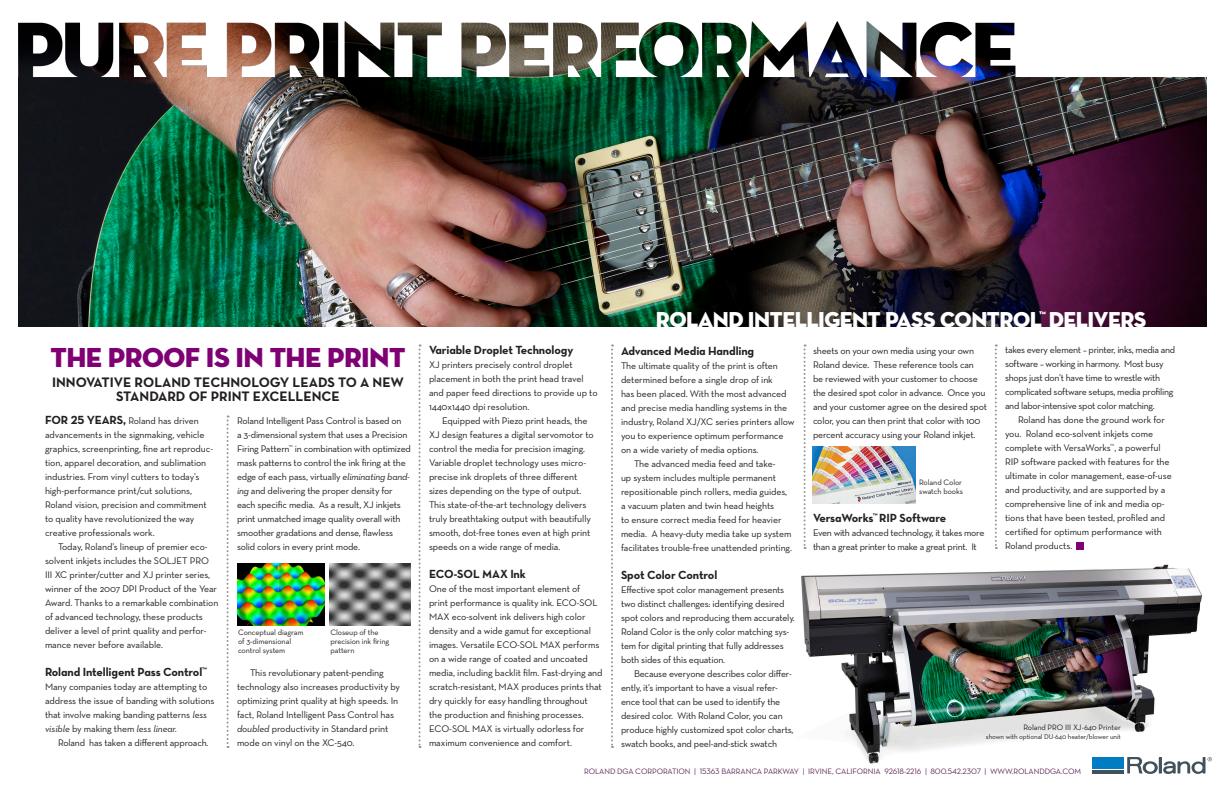
<style>
.page{position:relative;width:1224px;height:792px;background:#fff}
.page>*{position:absolute;margin:0;border:0;box-sizing:border-box;transform-origin:0 0}
.t1{font:28px "Neutra Disp Titling";letter-spacing:-.02em;color:#7f0074}
.t2{font:22px "Neutra Disp Titling";letter-spacing:-.02em;color:#fff}
.t3{font:14px/14px "Neutra Text Bold Alt";color:#231f20;text-align:center}
.t4{font:12px "Neutra Text Bold Alt";letter-spacing:-.01em;color:#231f20}
.t5{font:9.8px/14px "Neutra Text";letter-spacing:-.015em;color:#231f20}
.t6{font:8px/9px "Neutra Text";letter-spacing:-.01em;color:#231f20}
.t7{font:8px "Neutra Text Book Alt";letter-spacing:-.01em;color:#622759}
.t8{font:7px "Neutra Text";letter-spacing:-.01em;color:#231f20}
.s1{font-family:"Neutra Text Bold Alt";font-size:12px}
.s2{font-style:italic}
</style>
<div class="page">
<img style="left:801px;top:516px;width:402px;height:253px">
<img style="left:19px;top:21px;width:1188px;height:305px">
<svg style="left:611px;top:344px;width:2px;height:404px"></svg>
<svg style="left:419px;top:344px;width:2px;height:404px"></svg>
<svg style="left:804px;top:344px;width:2px;height:205px"></svg>
<svg style="left:995px;top:344px;width:2px;height:205px"></svg>
<svg style="left:227px;top:416px;width:2px;height:332px"></svg>
<img style="left:237px;top:564px;width:87px;height:61px">
<img style="left:329px;top:564px;width:82px;height:61px">
<img style="left:813px;top:446px;width:102px;height:58px">
<div style="left:1076px;top:542px;width:8px;height:8px;background:#7f0074"></div>
<hr style="left:1092px;top:770px;width:32px;height:4px;background:#41525c">
<div style="left:1092px;top:757px;width:32px;height:11px;background:#007cc2"></div>
<svg style="left:1127px;top:757px;width:85px;height:17px"></svg>
<p class="t1" style="left:50px;top:340px;width:357px">THE PROOF IS IN THE PRINT</p>
<p class="t3" style="left:52px;top:375px;width:353px">INNOVATIVE ROLAND TECHNOLOGY LEADS TO A NEW<br>STANDARD OF PRINT EXCELLENCE</p>
<p class="t5" style="left:45px;top:413px;width:170px"><span class="s1">FOR 25 YEARS,</span> Roland has driven advancements in the signmaking, vehicle graphics, screenprinting, fine art reproduc&shy;tion, apparel decoration, and sublimation industries. From vinyl cutters to today’s high-performance print/cut solutions,</p>
<p class="t5" style="left:45px;top:497px;width:163px">Roland vision, precision and commitment</p>
<p class="t5" style="left:45px;top:511px;width:151px">to quality have revolutionized the way</p>
<p class="t5" style="left:45px;top:525px;width:111px">creative professionals work.</p>
<p class="t5" style="left:45px;top:539px;width:175px;text-indent:13px">Today, Roland’s lineup of premier eco&shy;solvent inkjets includes the SOLJET PRO III XC printer/cutter and XJ printer series, winner of the 2007 DPI Product of the Year Award. Thanks to a remarkable combination of advanced technology, these products deliver a level of print quality and perfor&shy;mance never before available.</p>
<p class="t4" style="left:45px;top:664px;width:164px">Roland Intelligent Pass Control<sup>™</sup></p>
<p class="t5" style="left:45px;top:679px;width:171px">Many companies today are attempting to address the issue of banding with solutions that involve making banding patterns <span class="s2">less visible</span> by making them <span class="s2">less linear.</span></p>
<p class="t5" style="left:58px;top:735px;width:152px">Roland has taken a different approach.</p>
<p class="t5" style="left:237px;top:414px;width:175px">Roland Intelligent Pass Control is based on<br>a 3-dimensional system that uses a Precision Firing Pattern<sup>™</sup> in combination with optimized mask patterns to control the ink firing at the</p>
<p class="t5" style="left:237px;top:470px;width:174px">edge of each pass, virtually <span class="s2">eliminating band&shy;ing</span> and delivering the proper density for each specific media. As a result, XJ inkjets print unmatched image quality overall with smoother gradations and dense, flawless solid colors in every print mode.</p>
<p class="t6" style="left:330px;top:628px;width:60px">Closeup of the precision ink firing pattern</p>
<p class="t6" style="left:238px;top:628px;width:67px">Conceptual diagram of 3-dimensional control system</p>
<p class="t5" style="left:237px;top:666px;width:165px;text-indent:13px">This revolutionary patent-pending technology also increases productivity by optimizing print quality at high speeds. In fact, Roland Intelligent Pass Control has <span class="s2">doubled</span> productivity in Standard print mode on vinyl on the XC-540.</p>
<p class="t4" style="left:429px;top:343px;width:146px">Variable Droplet Technology</p>
<p class="t5" style="left:429px;top:358px;width:170px">XJ printers precisely control droplet placement in both the print head travel and paper feed directions to provide up to 1440x1440 dpi resolution.</p>
<p class="t5" style="left:442px;top:414px;width:147px">Equipped with Piezo print heads, the</p>
<p class="t5" style="left:429px;top:428px;width:166px">XJ design features a digital servomotor to control the media for precision imaging.<br>Variable droplet technology uses micro&shy;precise ink droplets of three different sizes depending on the type of output.<br>This state-of-the-art technology delivers truly breathtaking output with beautifully smooth, dot-free tones even at high print speeds on a wide range of media.</p>
<p class="t4" style="left:429px;top:567px;width:98px">ECO-SOL MAX Ink</p>
<p class="t5" style="left:429px;top:582px;width:175px">One of the most important element of<br>print performance is quality ink. ECO-SOL MAX eco-solvent ink delivers high color density and a wide gamut for exceptional images. Versatile ECO-SOL MAX performs on a wide range of coated and uncoated media, including backlit film. Fast-drying and scratch-resistant, MAX produces prints that dry quickly for easy handling throughout the production and finishing processes.<br>ECO-SOL MAX is virtually odorless for maximum convenience and comfort.</p>
<p class="t2" style="left:656px;top:306px;width:492px">ROLAND INTELLIGENT PASS CONTROL<sup>™</sup> DELIVERS</p>
<p class="t4" style="left:621px;top:344px;width:135px">Advanced Media Handling</p>
<p class="t5" style="left:621px;top:359px;width:175px">The ultimate quality of the print is often determined before a single drop of ink<br>has been placed. With the most advanced and precise media handling systems in the industry, Roland XJ/XC series printers allow you to experience optimum performance on a wide variety of media options.</p>
<p class="t5" style="left:621px;top:457px;width:173px;text-indent:13px">The advanced media feed and take-<br>up system includes multiple permanent repositionable pinch rollers, media guides, a vacuum platen and twin head heights<br>to ensure correct media feed for heavier media. A heavy-duty media take up system facilitates trouble-free unattended printing.</p>
<p class="t4" style="left:621px;top:568px;width:98px">Spot Color Control</p>
<p class="t5" style="left:621px;top:583px;width:175px">Effective spot color management presents two distinct challenges: identifying desired spot colors and reproducing them accurately.<br>Roland Color is the only color matching sys&shy;tem for digital printing that fully addresses both sides of this equation.</p>
<p class="t5" style="left:621px;top:667px;width:174px;text-indent:13px">Because everyone describes color differ&shy;ently, it’s important to have a visual refer&shy;ence tool that can be used to identify the desired color. With Roland Color, you can produce highly customized spot color charts, swatch books, and peel-and-stick swatch</p>
<p class="t5" style="left:813px;top:343px;width:176px">sheets on your own media using your own Roland device. These reference tools can<br>be reviewed with your customer to choose the desired spot color in advance. Once you and your customer agree on the desired spot color, you can then print that color with 100 percent accuracy using your Roland inkjet.</p>
<p class="t6" style="left:919px;top:477px;width:44px">Roland Color</p>
<p class="t6" style="left:919px;top:486px;width:45px">swatch books</p>
<p class="t4" style="left:813px;top:510px;width:135px">VersaWorks<sup>™</sup> RIP Software</p>
<p class="t5" style="left:813px;top:525px;width:173px">Even with advanced technology, it takes more than a great printer to make a great print. It</p>
<p class="t5" style="left:1005px;top:342px;width:172px">takes every element – printer, inks, media and software – working in harmony. Most busy shops just don’t have time to wrestle with complicated software setups, media profiling and labor-intensive spot color matching.</p>
<p class="t5" style="left:1005px;top:412px;width:168px;text-indent:13px">Roland has done the ground work for you. Roland eco-solvent inkjets come complete with VersaWorks<sup>™</sup>, a powerful RIP software packed with features for the ultimate in color management, ease-of-use and productivity, and are supported by a comprehensive line of ink and media op&shy;tions that have been tested, profiled and certified for optimum performance with Roland products.</p>
<p class="t6" style="left:1023px;top:723px;width:99px">Roland PRO III XJ-640 Printer</p>
<p class="t8" style="left:986px;top:732px;width:137px">shown with optional DU-640 heater/blower unit</p>
<p class="t7" style="left:584px;top:767px;width:498px">ROLAND DGA CORPORATION | 15363 BARRANCA PARKWAY | IRVINE, CALIFORNIA 92618-2216 | 800.542.2307 | WWW.ROLANDDGA.COM</p>
</div>
